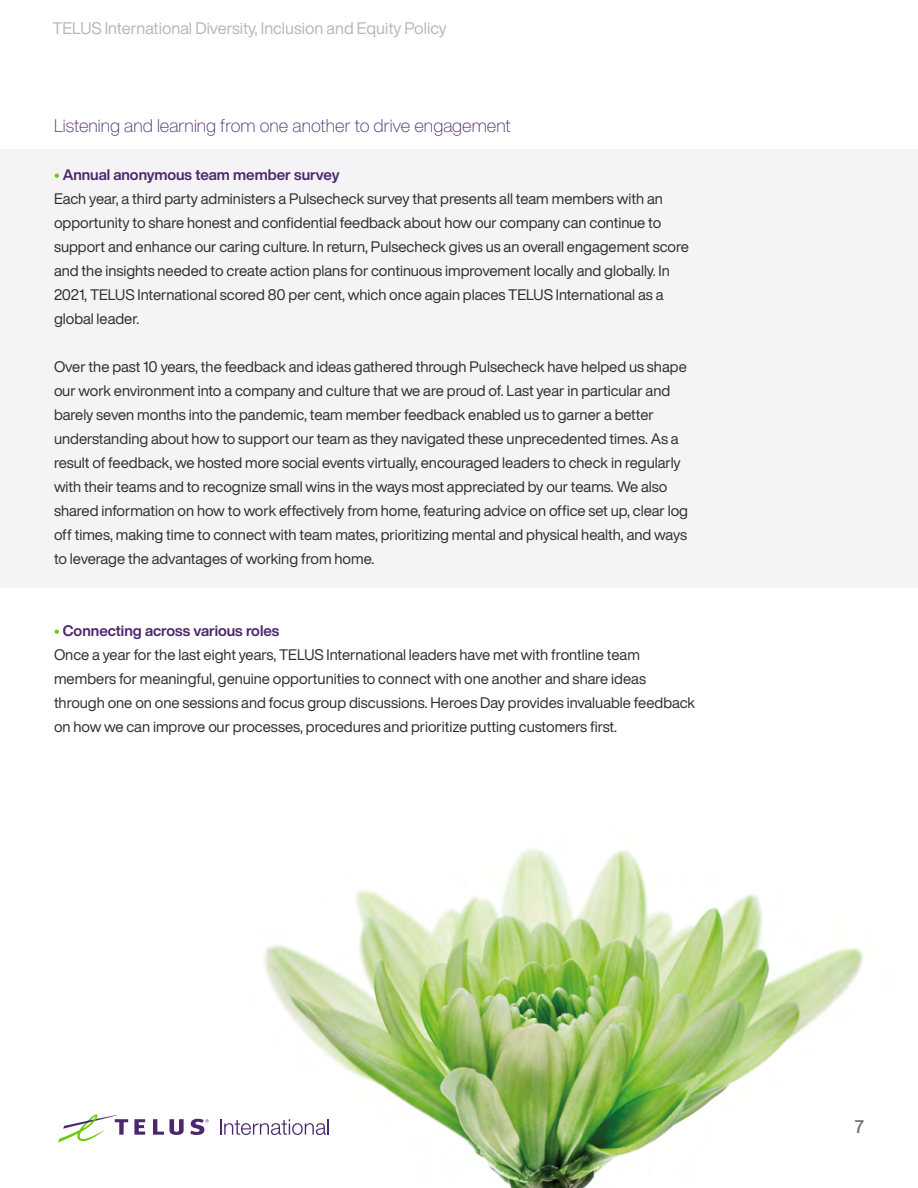
<style>
.page{position:relative;width:918px;height:1188px;background:#fff}
.page>*{position:absolute;margin:0;border:0;box-sizing:border-box;transform-origin:0 0}
.t1{font:200 18px "Helvetica Now Display";color:#4b286d}
.t2{font:500 18px "Helvetica Now Display";color:#676e73}
.t3{font:16.5px "Helvetica Now Display";color:#b2b9bf}
.t4{font:15px/24px "Helvetica Now Display";color:#2c2e30}
.s1{font-weight:700;color:#6c0}
.s2{font-weight:700;color:#4b286d}
</style>
<div class="page">
<div style="left:0;top:150px;width:918px;height:438px;background:#f4f4f7"></div>
<img style="left:264px;top:849px;width:600px;height:339px">
<svg style="left:134px;top:1119px;width:11px;height:16px"></svg>
<svg style="left:153px;top:1119px;width:31px;height:16px"></svg>
<svg style="left:58px;top:1114px;width:70px;height:28px"></svg>
<svg style="left:190px;top:1119px;width:19px;height:16px"></svg>
<svg style="left:220px;top:1119px;width:109px;height:16px"></svg>
<p class="t3" style="left:52px;top:17px;width:396px">TELUS International Diversity, Inclusion and Equity Policy</p>
<p class="t1" style="left:54px;top:114px;width:458px">Listening and learning from one another to drive engagement</p>
<p class="t4" style="left:54px;top:163px;width:637px"><span class="s1">•</span> <span class="s2">Annual anonymous team member survey<br></span>Each year, a third party administers a Pulsecheck survey that presents all team members with an opportunity to share honest and confidential feedback about how our company can continue to support and enhance our caring culture. In return, Pulsecheck gives us an overall engagement score and the insights needed to create action plans for continuous improvement locally and globally. In 2021, TELUS International scored 80 per cent, which once again places TELUS International as a global leader.</p>
<p class="t4" style="left:54px;top:355px;width:636px">Over the past 10 years, the feedback and ideas gathered through Pulsecheck have helped us shape our work environment into a company and culture that we are proud of. Last year in particular and barely seven months into the pandemic, team member feedback enabled us to garner a better understanding about how to support our team as they navigated these unprecedented times. As a result of feedback, we hosted more social events virtually, encouraged leaders to check in regularly with their teams and to recognize small wins in the ways most appreciated by our teams. We also shared information on how to work effectively from home, featuring advice on office set up, clear log off times, making time to connect with team mates, prioritizing mental and physical health, and ways to leverage the advantages of working from home.</p>
<p class="t4" style="left:54px;top:619px;width:643px"><span class="s1">•</span> <span class="s2">Connecting across various roles<br></span>Once a year for the last eight years, TELUS International leaders have met with frontline team members for meaningful, genuine opportunities to connect with one another and share ideas through one on one sessions and focus group discussions. Heroes Day provides invaluable feedback on how we can improve our processes, procedures and prioritize putting customers first.</p>
<p class="t2" style="left:855px;top:1115px;width:11px">7</p>
</div>
